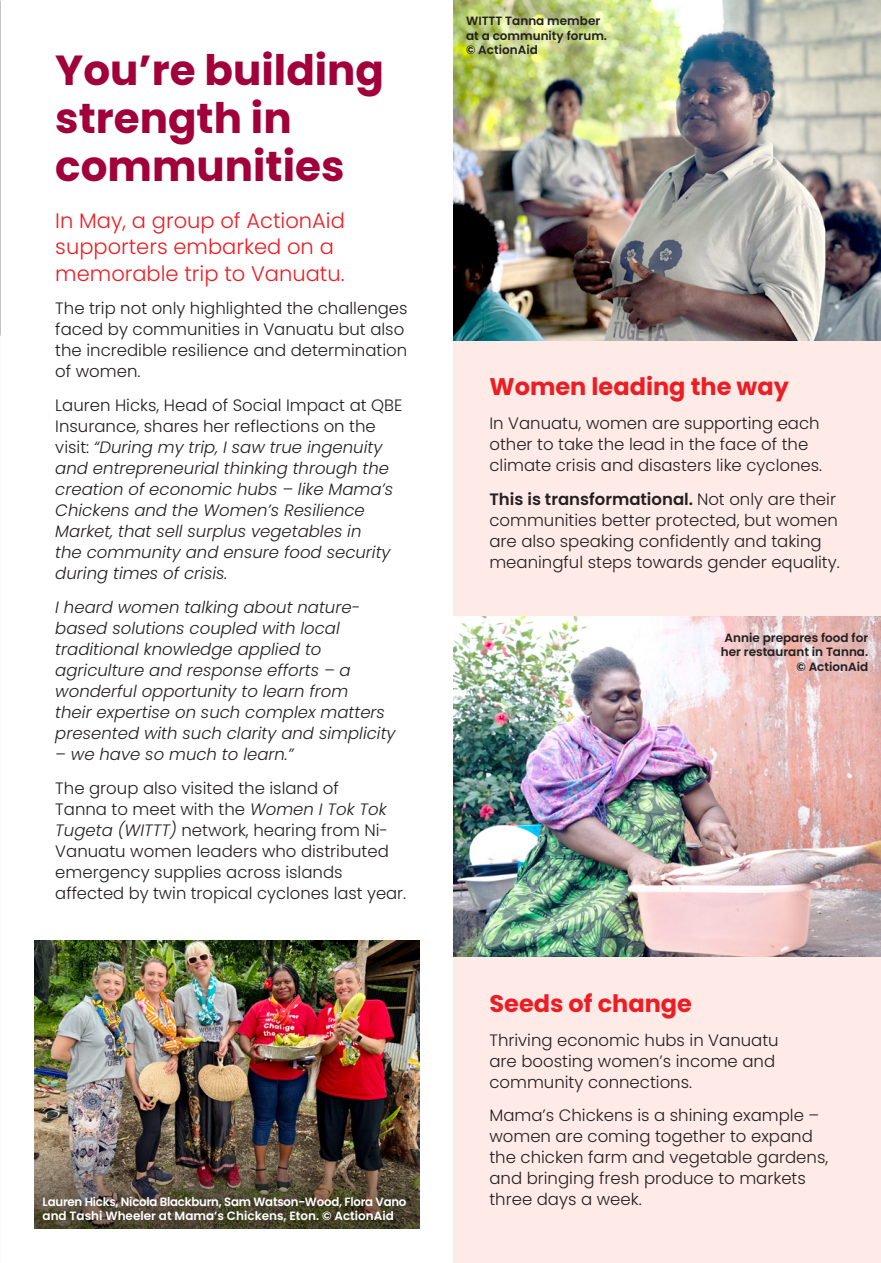
<style>
.page{position:relative;width:881px;height:1263px;background:#fff}
.page>*{position:absolute;margin:0;border:0;box-sizing:border-box;transform-origin:0 0}
.t1{font:700 42px/48px "Poppins";color:#a1003b}
.t2{font:700 24px "Poppins";color:#ed1d24}
.t3{font:300 21px/26.2px "Poppins";color:#ed1d24}
.t4{font:300 16.5px/21px "Poppins";color:#231f20}
.t5{font:italic 300 16.5px/21px "Poppins";color:#231f20}
.t6{font:600 12px/14.4px "Poppins";letter-spacing:-.02em;color:#fff}
.t7{font:600 12px/14.4px "Poppins";color:#231f20}
.s1{font-style:normal}
.s2{font-style:italic}
.s3{font-weight:600}
</style>
<div class="page">
<div style="left:453px;top:0;width:427px;height:1263px;background:#feeae7"></div>
<img style="left:0;top:0;width:1px;height:336px">
<img style="left:453px;top:0;width:427px;height:340px">
<img style="left:453px;top:617px;width:427px;height:340px">
<img style="left:34px;top:940px;width:385px;height:289px">
<h1 class="t1" style="left:55px;top:46px;width:330px">You’re building strength in communities</h1>
<p class="t3" style="left:55px;top:208px;width:291px">In May, a group of ActionAid supporters embarked on a memorable trip to Vanuatu.</p>
<p class="t4" style="left:55px;top:298px;width:353px">The trip not only highlighted the challenges faced by communities in Vanuatu but also the incredible resilience and determination of women.</p>
<p class="t5" style="left:55px;top:395px;width:348px"><span class="s1">Lauren Hicks, Head of Social Impact at QBE Insurance, shares her reflections on the visit:</span> “During my trip, I saw true ingenuity and entrepreneurial thinking through the creation of economic hubs – like Mama’s Chickens and the Women’s Resilience Market, that sell surplus vegetables in<br>the community and ensure food security during times of crisis.</p>
<p class="t5" style="left:55px;top:597px;width:341px">I heard women talking about nature&shy;based solutions coupled with local traditional knowledge applied to agriculture and response efforts – a wonderful opportunity to learn from<br>their expertise on such complex matters presented with such clarity and simplicity</p>
<p class="t5" style="left:55px;top:744px;width:240px">– we have so much to learn.”</p>
<p class="t4" style="left:55px;top:777px;width:352px">The group also visited the island of<br>Tanna to meet with the <span class="s2">Women I Tok Tok Tugeta (WITTT)</span> network, hearing from Ni-Vanuatu women leaders who distributed emergency supplies across islands affected by twin tropical cyclones last year.</p>
<p class="t6" style="left:43px;top:1195px;width:365px">Lauren Hicks, Nicola Blackburn, Sam Watson-Wood, Flora Vano and Tashi Wheeler at Mama’s Chickens, Eton. © ActionAid</p>
<p class="t7" style="left:466px;top:14px;width:142px">WITTT Tanna member at a community forum. © ActionAid</p>
<h2 class="t2" style="left:489px;top:373px;width:301px">Women leading the way</h2>
<p class="t4" style="left:489px;top:413px;width:334px">In Vanuatu, women are supporting each other to take the lead in the face of the climate crisis and disasters like cyclones.</p>
<p class="t4" style="left:489px;top:488px;width:352px"><span class="s3">This is transformational.</span> Not only are their communities better protected, but women are also speaking confidently and taking meaningful steps towards gender equality.</p>
<p class="t7" style="left:720px;top:631px;width:149px;text-align:right">Annie prepares food for her restaurant in Tanna. © ActionAid</p>
<h2 class="t2" style="left:489px;top:989px;width:204px">Seeds of change</h2>
<p class="t4" style="left:489px;top:1029px;width:291px">Thriving economic hubs in Vanuatu are boosting women’s income and community connections.</p>
<p class="t4" style="left:489px;top:1105px;width:340px">Mama’s Chickens is a shining example – women are coming together to expand the chicken farm and vegetable gardens, and bringing fresh produce to markets three days a week.</p>
</div>
